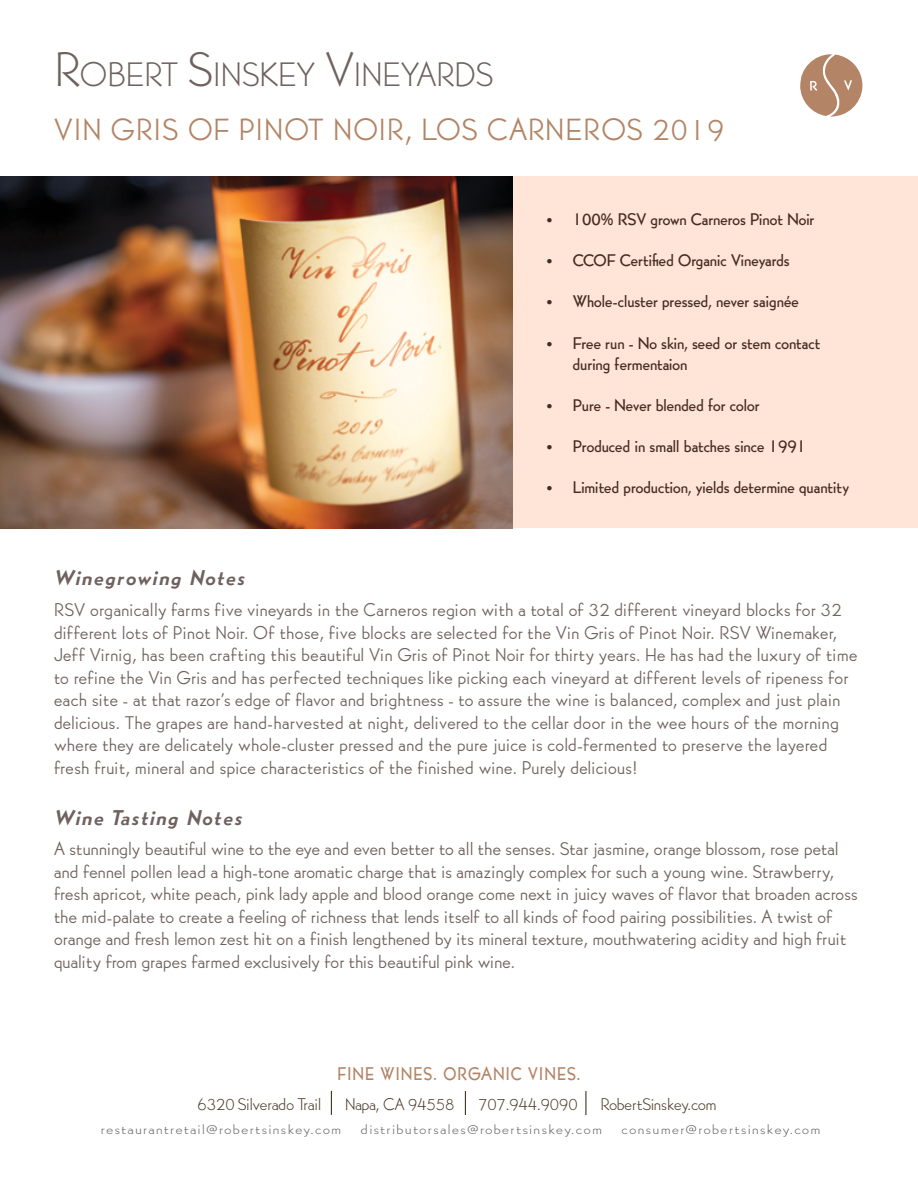
<style>
.page{position:relative;width:918px;height:1188px;background:#fff}
.page>*{position:absolute;margin:0;border:0;box-sizing:border-box;transform-origin:0 0}
.t1{font:300 33.15px "Bernhard Gothic SGOT Std";color:#6e615e}
.t2{font:30px "Bernhard Gothic SGOT Std";letter-spacing:.04em;color:#b38465}
.t3{font:italic 800 21px "Bernhard Gothic SGOT Std";letter-spacing:.055em;color:#6e615e}
.t4{font:18px/22.5px "Bernhard Gothic SGOT Std";letter-spacing:.01em;color:#6e615e}
.t5{font:500 18px "Bernhard Gothic SGOT Std";letter-spacing:.07em;color:#b38465;scale:.9 1}
.t6{font:500 16.5px/21px "Bernhard Gothic SGOT Std";color:#432d20}
.t7{font:300 16.5px "Bernhard Gothic SGOT Std";color:#443420}
.t8{font:300 13.2px "Bernhard Gothic SGOT Std";letter-spacing:.1em;color:#636466;scale:1.12 1}
.s1{font-size:47.4px}
</style>
<div class="page">
<div style="left:512px;top:177px;width:406px;height:351px;background:#fee5d8"></div>
<img style="left:0;top:177px;width:512px;height:351px">
<svg style="left:800px;top:54px;width:62px;height:63px"></svg>
<svg style="left:331px;top:1091px;width:1px;height:24px"></svg>
<svg style="left:465px;top:1091px;width:1px;height:24px"></svg>
<svg style="left:585px;top:1091px;width:1px;height:24px"></svg>
<h1 class="t1" style="left:54px;top:54px;width:439px"><span class="s1">R</span>OBERT <span class="s1">S</span>INSKEY <span class="s1">V</span>INEYARDS</h1>
<h2 class="t2" style="left:54px;top:110px;width:672px">VIN GRIS OF PINOT NOIR, LOS CARNEROS 2019</h2>
<p class="t3" style="left:54px;top:564px;width:192px">Winegrowing Notes</p>
<p class="t6" style="left:546px;top:208px;width:270px">• 100% RSV grown Carneros Pinot Noir</p>
<p class="t6" style="left:546px;top:249px;width:246px">• CCOF Certified Organic Vineyards</p>
<p class="t6" style="left:546px;top:290px;width:255px">• Whole-cluster pressed, never saignée</p>
<p class="t6" style="left:573px;top:332px;width:249px;text-indent:-27px">• Free run - No skin, seed or stem contact during fermentaion</p>
<p class="t6" style="left:546px;top:394px;width:215px">• Pure - Never blended for color</p>
<p class="t6" style="left:546px;top:435px;width:262px">• Produced in small batches since 1991</p>
<p class="t6" style="left:546px;top:476px;width:305px">• Limited production, yields determine quantity</p>
<p class="t4" style="left:54px;top:598px;width:805px">RSV organically farms five vineyards in the Carneros region with a total of 32 different vineyard blocks for 32 different lots of Pinot Noir. Of those, five blocks are selected for the Vin Gris of Pinot Noir. RSV Winemaker, Jeff Virnig, has been crafting this beautiful Vin Gris of Pinot Noir for thirty years. He has had the luxury of time to refine the Vin Gris and has perfected techniques like picking each vineyard at different levels of ripeness for each site - at that razor’s edge of flavor and brightness - to assure the wine is balanced, complex and just plain delicious. The grapes are hand-harvested at night, delivered to the cellar door in the wee hours of the morning where they are delicately whole-cluster pressed and the pure juice is cold-fermented to preserve the layered fresh fruit, mineral and spice characteristics of the finished wine. Purely delicious!</p>
<p class="t3" style="left:54px;top:803px;width:189px">Wine Tasting Notes</p>
<p class="t4" style="left:54px;top:838px;width:805px">A stunningly beautiful wine to the eye and even better to all the senses. Star jasmine, orange blossom, rose petal and fennel pollen lead a high-tone aromatic charge that is amazingly complex for such a young wine. Strawberry, fresh apricot, white peach, pink lady apple and blood orange come next in juicy waves of flavor that broaden across the mid-palate to create a feeling of richness that lends itself to all kinds of food pairing possibilities. A twist of orange and fresh lemon zest hit on a finish lengthened by its mineral texture, mouthwatering acidity and high fruit quality from grapes farmed exclusively for this beautiful pink wine.</p>
<p class="t5" style="left:337px;top:1061px;width:272px">FINE WINES. ORGANIC VINES.</p>
<p class="t7" style="left:198px;top:1094px;width:125px">6320 Silverado Trail</p>
<p class="t7" style="left:345px;top:1094px;width:111px">Napa, CA 94558</p>
<p class="t7" style="left:478px;top:1094px;width:101px">707.944.9090</p>
<p class="t7" style="left:600px;top:1094px;width:118px">RobertSinskey.com</p>
<p class="t8" style="left:101px;top:1121px;width:216px">restaurantretail@robertsinskey.com</p>
<p class="t8" style="left:361px;top:1121px;width:217px">distributorsales@robertsinskey.com</p>
<p class="t8" style="left:622px;top:1121px;width:179px">consumer@robertsinskey.com</p>
</div>
